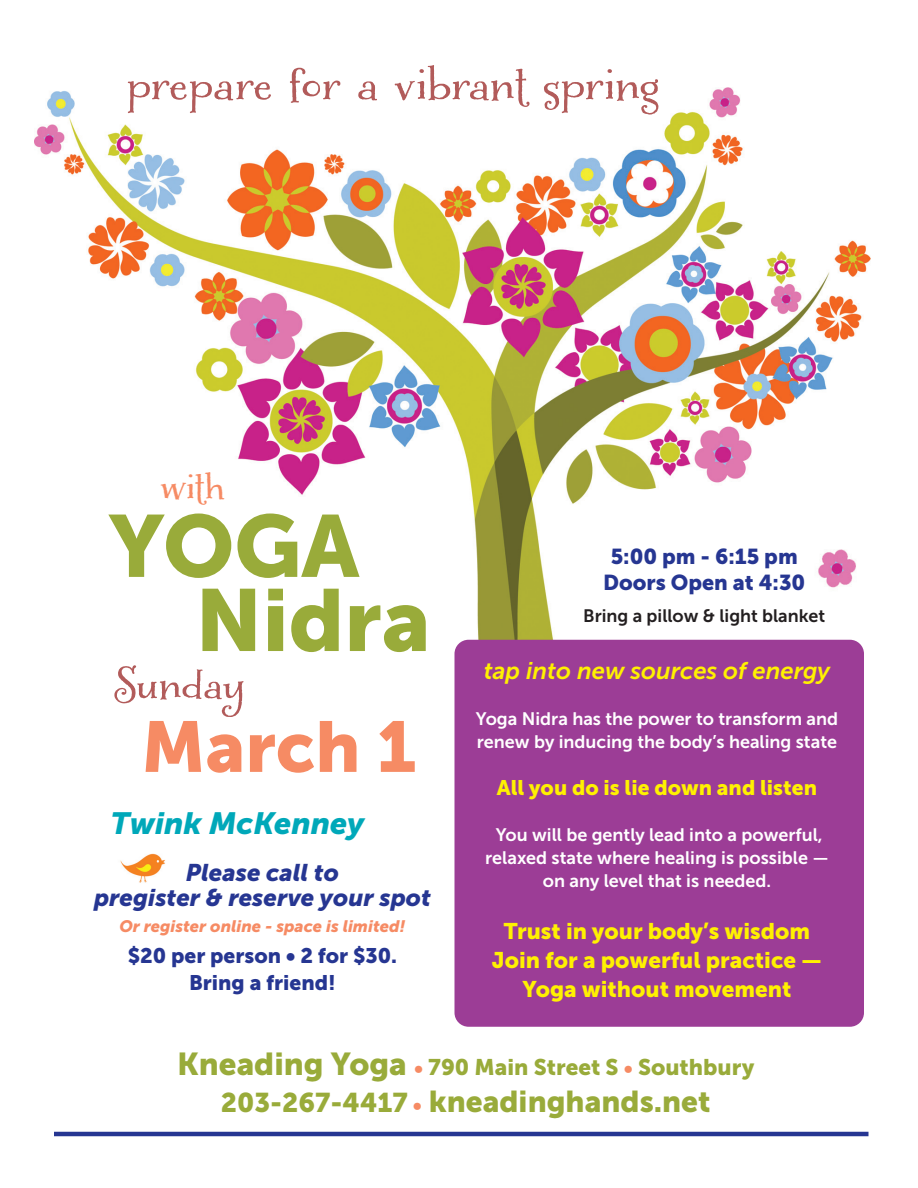
<style>
.page{position:relative;width:918px;height:1188px;background:#fff}
.page>*{position:absolute;margin:0;border:0;box-sizing:border-box;transform-origin:0 0}
.t1{font:87.15px/74.1px "Museo Sans 900";color:#99ab3a}
.t2{font:71.25px "Museo Sans 900";color:#f68b64}
.t3{font:57px "Liam";color:#b25b5a}
.t4{font:52.5px "Liam";color:#b25b5a}
.t5{font:46.05px "Liam";color:#f68b64}
.t6{font:italic 30.45px "Museo Sans 900";color:#00a8b9}
.t7{font:30px "Museo Sans 900";color:#99ab3a}
.t8{font:italic 24px/25.5px "Museo Sans 900";color:#263692;text-align:center}
.t9{font:italic 24px "Museo Sans 700";color:#fff101}
.t10{font:22.5px/29.1px "Museo Sans 900";color:#fff101;text-align:center}
.t11{font:22.5px "Museo Sans 900";color:#99ab3a}
.t12{font:21.45px/25.8px "Museo Sans 900";color:#263692;text-align:center}
.t13{font:21px/27px "Museo Sans 900";color:#263692;text-align:center}
.t14{font:21px "Museo Sans 900";color:#fff101}
.t15{font:18px/23.1px "Museo Sans 700";color:#fff}
.t16{font:18px "Museo Sans 700";color:#231f20}
.t17{font:italic 16.5px "Museo Sans 900";color:#f68b64}
.s1{font-size:31.5px}
.s2{font-size:19.5px;color:#f68b64}
.s3{font-size:27px}
</style>
<div class="page">
<img style="left:35px;top:88px;width:836px;height:556px">
<div style="left:454px;top:640px;width:410px;height:387px;background:#9c3d96;border-radius:14px"></div>
<img style="left:810px;top:550px;width:50px;height:43px">
<img style="left:120px;top:853px;width:45px;height:36px">
<hr style="left:54px;top:1132px;width:814px;height:4px;background:#263692">
<h3 class="t3" style="left:126px;top:47px;width:535px">prepare for a vibrant spring</h3>
<h3 class="t5" style="left:161px;top:456px;width:66px">with</h3>
<h1 class="t1" style="left:195px;top:518px;width:237px;text-indent:-86px">YOGA<br>Nidra</h1>
<h3 class="t4" style="left:117px;top:650px;width:129px">Sunday</h3>
<h2 class="t2" style="left:141px;top:721px;width:277px">March 1</h2>
<h3 class="t6" style="left:111px;top:813px;width:255px">Twink McKenney</h3>
<h3 class="t8" style="left:94px;top:862px;width:338px">Please call to<br>pregister &amp; reserve your spot</h3>
<p class="t17" style="left:119px;top:920px;width:288px">Or register online - space is limited!</p>
<p class="t13" style="left:128px;top:944px;width:271px">$20 per person • 2 for $30.<br>Bring a friend!</p>
<p class="t12" style="left:603px;top:546px;width:204px">5:00 pm - 6:15 pm<br>Doors Open at 4:30</p>
<p class="t16" style="left:583px;top:609px;width:244px">Bring a pillow &amp; light blanket</p>
<h3 class="t9" style="left:484px;top:656px;width:348px">tap into new sources of energy</h3>
<p class="t15" style="left:476px;top:709px;width:364px">Yoga Nidra has the power to transform and renew by inducing the body’s healing state</p>
<p class="t14" style="left:497px;top:780px;width:322px">All you do is lie down and listen</p>
<p class="t15" style="left:485px;top:825px;width:345px;text-align:center">You will be gently lead into a powerful, relaxed state where healing is possible — on any level that is needed.</p>
<p class="t10" style="left:492px;top:919px;width:332px">Trust in your body’s wisdom<br>Join for a powerful practice —<br>Yoga without movement</p>
<p class="t11" style="left:177px;top:1059px;width:579px"><span class="s1">Kneading Yoga</span> <span class="s2">•</span> 790 Main Street S <span class="s2">•</span> Southbury</p>
<h3 class="t7" style="left:221px;top:1090px;width:491px"><span class="s3">203-267-4417</span> <span class="s2">•</span> kneadinghands.net</h3>
</div>
